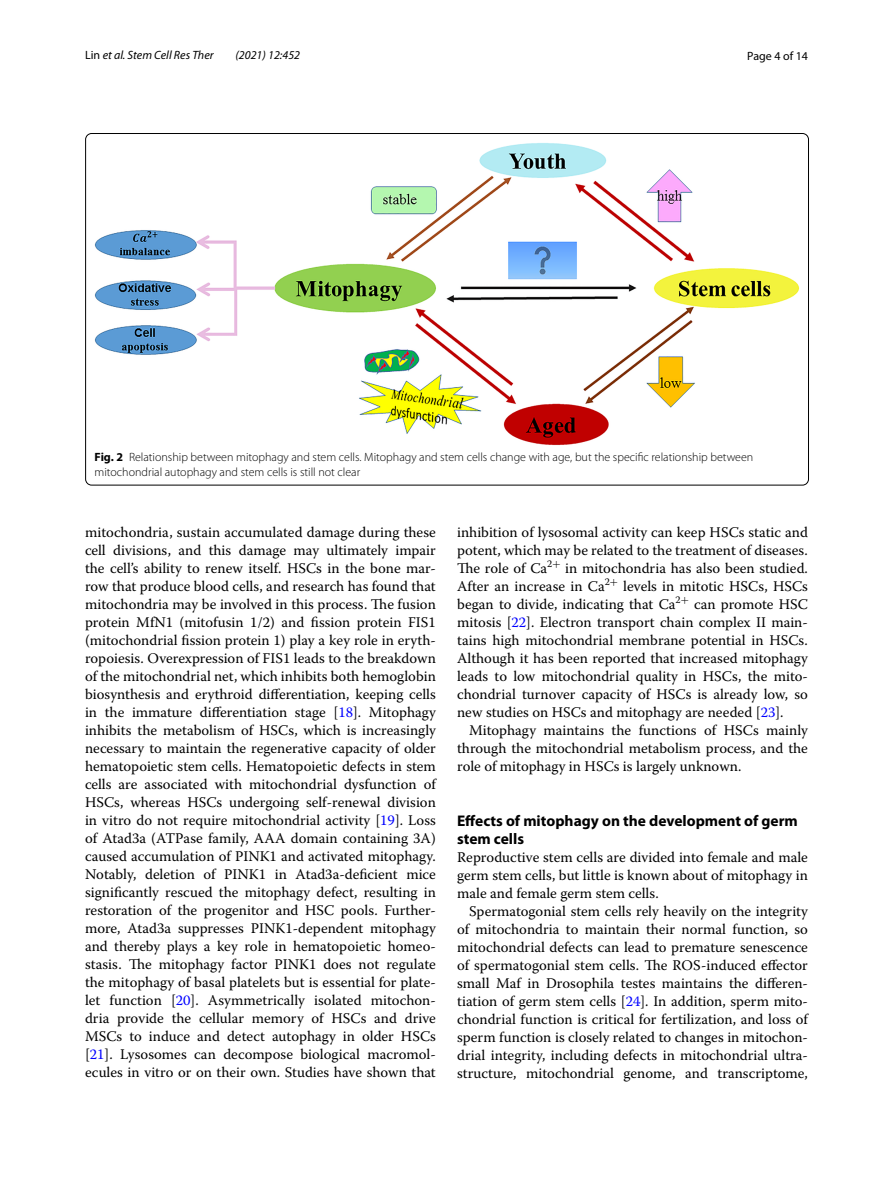
<style>
.page{position:relative;width:893px;height:1187px;background:#fff}
.page>*{position:absolute;margin:0;border:0;box-sizing:border-box;transform-origin:0 0}
.t1{font:700 15.45px/18px "Myriad Pro";color:#000}
.t2{font:14.7px/18px "Warnock Pro";color:#000;text-align:justify}
.t3{font:300 12px/15px "Myriad Pro";color:#000}
.t4{font:italic 12px "Myriad Pro";color:#000}
.t5{font:12px "Myriad Pro";color:#000}
.s1{font-style:normal}
.s2{font-weight:700}
.s3{color:#00f}
</style>
<div class="page">
<img style="left:94px;top:143px;width:706px;height:302px">
<p class="t4" style="left:85px;top:48px;width:130px"><span class="s1">Lin</span> et al. Stem Cell Res Ther</p>
<p class="t4" style="left:235px;top:48px;width:66px">(2021) 12:452</p>
<p class="t5" style="left:747px;top:48px;width:62px">Page 4 of 14</p>
<p class="t3" style="left:95px;top:449px;width:660px"><span class="s2">Fig. 2</span> Relationship between mitophagy and stem cells. Mitophagy and stem cells change with age, but the specific relationship between mitochondrial autophagy and stem cells is still not clear</p>
<p class="t2" style="left:85px;top:523px;width:352px">mitochondria, sustain accumulated damage during these cell divisions, and this damage may ultimately impair the cell’s ability to renew itself. HSCs in the bone mar&shy;row that produce blood cells, and research has found that mitochondria may be involved in this process. The fusion protein MfN1 (mitofusin 1/2) and fission protein FIS1 (mitochondrial fission protein 1) play a key role in eryth&shy;ropoiesis. Overexpression of FIS1 leads to the breakdown of the mitochondrial net, which inhibits both hemoglobin biosynthesis and erythroid differentiation, keeping cells in the immature differentiation stage [<span class="s3">18</span>]. Mitophagy inhibits the metabolism of HSCs, which is increasingly necessary to maintain the regenerative capacity of older hematopoietic stem cells. Hematopoietic defects in stem cells are associated with mitochondrial dysfunction of HSCs, whereas HSCs undergoing self-renewal division in vitro do not require mitochondrial activity [<span class="s3">19</span>]. Loss of Atad3a (ATPase family, AAA domain containing 3A) caused accumulation of PINK1 and activated mitophagy.<br>Notably, deletion of PINK1 in Atad3a-deficient mice significantly rescued the mitophagy defect, resulting in restoration of the progenitor and HSC pools. Further&shy;more, Atad3a suppresses PINK1-dependent mitophagy and thereby plays a key role in hematopoietic homeo&shy;stasis. The mitophagy factor PINK1 does not regulate the mitophagy of basal platelets but is essential for plate&shy;let function [<span class="s3">20</span>]. Asymmetrically isolated mitochon&shy;dria provide the cellular memory of HSCs and drive MSCs to induce and detect autophagy in older HSCs [<span class="s3">21</span>]. Lysosomes can decompose biological macromol&shy;ecules in vitro or on their own. Studies have shown that</p>
<p class="t2" style="left:457px;top:523px;width:352px">inhibition of lysosomal activity can keep HSCs static and potent, which may be related to the treatment of diseases.<br>The role of Ca<sup>2</sup><sup>+</sup> in mitochondria has also been studied.<br>After an increase in Ca<sup>2</sup><sup>+</sup> levels in mitotic HSCs, HSCs began to divide, indicating that Ca<sup>2</sup><sup>+</sup> can promote HSC mitosis [<span class="s3">22</span>]. Electron transport chain complex II main&shy;tains high mitochondrial membrane potential in HSCs.<br>Although it has been reported that increased mitophagy leads to low mitochondrial quality in HSCs, the mito&shy;chondrial turnover capacity of HSCs is already low, so new studies on HSCs and mitophagy are needed [<span class="s3">23</span>].</p>
<p class="t2" style="left:457px;top:721px;width:352px;text-indent:12px">Mitophagy maintains the functions of HSCs mainly through the mitochondrial metabolism process, and the role of mitophagy in HSCs is largely unknown.</p>
<p class="t1" style="left:457px;top:811px;width:342px">Effects of mitophagy on the development of germ stem cells</p>
<p class="t2" style="left:457px;top:847px;width:352px">Reproductive stem cells are divided into female and male germ stem cells, but little is known about of mitophagy in male and female germ stem cells.</p>
<p class="t2" style="left:457px;top:901px;width:352px;text-indent:12px">Spermatogonial stem cells rely heavily on the integrity of mitochondria to maintain their normal function, so mitochondrial defects can lead to premature senescence of spermatogonial stem cells. The ROS-induced effector small Maf in Drosophila testes maintains the differen&shy;tiation of germ stem cells [<span class="s3">24</span>]. In addition, sperm mito&shy;chondrial function is critical for fertilization, and loss of sperm function is closely related to changes in mitochon&shy;drial integrity, including defects in mitochondrial ultra&shy;structure, mitochondrial genome, and transcriptome,</p>
</div>
